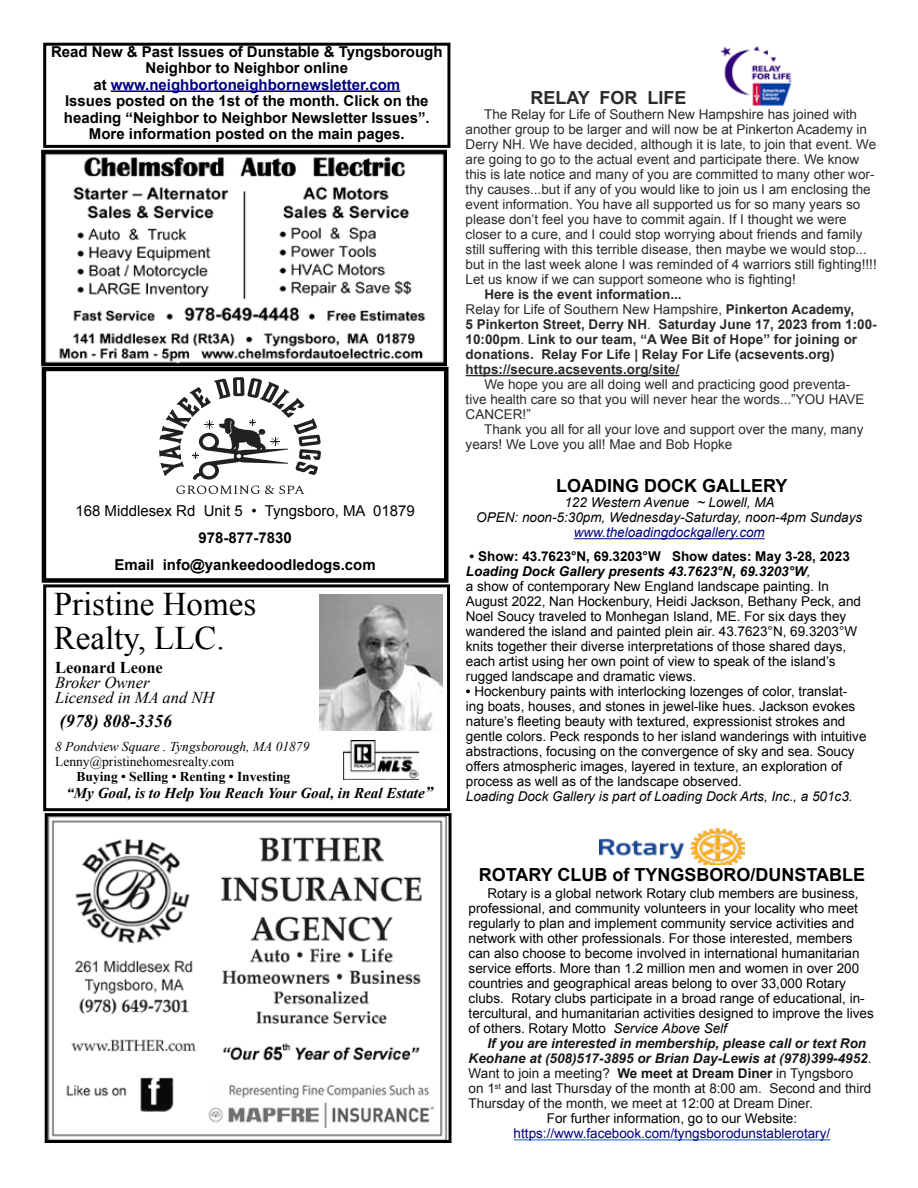
<style>
.page{position:relative;width:918px;height:1188px;background:#fff}
.page>*{position:absolute;margin:0;border:0;box-sizing:border-box;transform-origin:0 0}
.t1{font:33px/34.5px "Times New Roman";color:#000}
.t2{font:700 18px "Arial";color:#000}
.t3{font:italic 700 18px "Times New Roman";color:#000}
.t4{font:700 18px "Arial";color:#2a2a2a}
.t5{font:italic 16.5px/15px "Times New Roman";color:#000}
.t6{font:700 15px/16.5px "Arial";color:#000;text-align:center}
.t7{font:italic 700 15px "Times New Roman";color:#000}
.t8{font:13.5px/15px "Arial";color:#000}
.t9{font:13.5px "Arial";color:#2a2a2a}
.t10{font:700 13.5px "Arial";color:#2a2a2a}
.t11{font:13.5px "Arial";color:#161616}
.t12{font:italic 13.5px/15px "Arial";color:#000;text-align:center}
.t13{font:italic 700 13.5px "Arial";color:#161616}
.t14{font:13.5px "Arial";color:#00007f}
.t15{font:italic 13.5px "Times New Roman";color:#000}
.t16{font:700 13.5px "Times New Roman";color:#000}
.t17{font:13.5px "Times New Roman";color:#000}
.s1{color:#00007f}
.s2{font-weight:400}
.s3{font-weight:700;font-style:normal}
.s4{font-size:16.5px}
.s5{font-weight:700}
.s6{font-weight:700;font-style:italic}
.s7{font-style:italic}
.s8{font-weight:400;font-style:normal}
</style>
<div class="page">
<img style="left:42px;top:149px;width:405px;height:216px">
<img style="left:49px;top:817px;width:398px;height:322px">
<div style="left:45px;top:813px;width:407px;height:330px;border:3px solid #000"></div>
<div style="left:43px;top:584px;width:407px;height:227px;border:3px solid #000"></div>
<img style="left:343px;top:740px;width:75px;height:39px">
<img style="left:319px;top:594px;width:123px;height:137px">
<div style="left:42px;top:367px;width:406px;height:216px;border:4px solid #000"></div>
<svg style="left:176px;top:486px;width:128px;height:8px"></svg>
<svg style="left:159px;top:377px;width:162px;height:103px"></svg>
<hr style="left:574px;top:538px;width:191px;height:1px;background:#00007f">
<hr style="left:514px;top:1139px;width:316px;height:1px;background:#0563c1">
<img style="left:600px;top:829px;width:144px;height:36px">
<hr style="left:466px;top:375px;width:213px;height:1px;background:#2a2a2a">
<img style="left:720px;top:46px;width:72px;height:60px">
<hr style="left:111px;top:90px;width:289px;height:2px;background:#00007f">
<div style="left:43px;top:43px;width:407px;height:105px;border:3px solid #000"></div>
<p class="t6" style="left:51px;top:44px;width:393px">Read New &amp; Past Issues of Dunstable &amp; Tyngsborough Neighbor to Neighbor online<br>at <span class="s1">www.neighbortoneighbornewsletter.com<br></span>Issues posted on the 1st of the month. Click on the heading “Neighbor to Neighbor Newsletter Issues”.<br>More information posted on the main pages.</p>
<p class="t6" style="left:75px;top:498px;width:341px;line-height:27px"><span class="s2">168 Middlesex Rd Unit 5 • Tyngsboro, MA 01879<br></span>978-877-7830<br>Email info@yankeedoodledogs.com</p>
<p class="t1" style="left:54px;top:586px;width:204px">Pristine Homes<br>Realty, LLC.</p>
<p class="t5" style="left:55px;top:659px;width:161px"><span class="s3">Leonard Leone<br></span>Broker Owner<br>Licensed in MA and NH</p>
<p class="t3" style="left:60px;top:708px;width:114px">(978) 808-3356</p>
<p class="t15" style="left:55px;top:737px;width:256px">8 Pondview Square . Tyngsborough, MA 01879</p>
<p class="t17" style="left:55px;top:752px;width:181px">Lenny@pristinehomesrealty.com</p>
<p class="t16" style="left:77px;top:767px;width:215px">Buying • Selling • Renting • Investing</p>
<p class="t7" style="left:66px;top:782px;width:368px">“My Goal, is to Help You Reach Your Goal, in Real Estate<span class="s4">”</span></p>
<p class="t4" style="left:531px;top:86px;width:158px">RELAY FOR LIFE</p>
<p class="t9" style="left:484px;top:106px;width:374px">The Relay for Life of Southern New Hampshire has joined with</p>
<p class="t9" style="left:466px;top:121px;width:403px">another group to be larger and will now be at Pinkerton Academy in</p>
<p class="t9" style="left:466px;top:136px;width:412px">Derry NH. We have decided, although it is late, to join that event. We</p>
<p class="t9" style="left:466px;top:151px;width:395px">are going to go to the actual event and participate there. We know</p>
<p class="t9" style="left:466px;top:166px;width:410px">this is late notice and many of you are committed to many other wor-</p>
<p class="t9" style="left:466px;top:181px;width:407px">thy causes...but if any of you would like to join us I am enclosing the</p>
<p class="t9" style="left:466px;top:196px;width:396px">event information. You have all supported us for so many years so</p>
<p class="t9" style="left:466px;top:211px;width:383px">please don’t feel you have to commit again. If I thought we were</p>
<p class="t9" style="left:466px;top:226px;width:398px">closer to a cure, and I could stop worrying about friends and family</p>
<p class="t9" style="left:466px;top:241px;width:403px">still suffering with this terrible disease, then maybe we would stop...</p>
<p class="t9" style="left:466px;top:256px;width:413px">but in the last week alone I was reminded of 4 warriors still fighting!!!!</p>
<p class="t9" style="left:466px;top:271px;width:332px">Let us know if we can support someone who is fighting!</p>
<p class="t10" style="left:484px;top:285px;width:199px">Here is the event information...</p>
<p class="t9" style="left:466px;top:301px;width:390px">Relay for Life of Southern New Hampshire, <span class="s5">Pinkerton Academy,</span></p>
<p class="t10" style="left:466px;top:315px;width:413px">5 Pinkerton Street, Derry NH<span class="s2">.</span> Saturday June 17, 2023 from 1:00-</p>
<p class="t10" style="left:466px;top:330px;width:393px">10:00pm<span class="s2">.</span> Link to our team, “A Wee Bit of Hope” for joining or</p>
<p class="t10" style="left:466px;top:345px;width:371px">donations. Relay For Life | Relay For Life (acsevents.org)</p>
<p class="t10" style="left:466px;top:360px;width:215px">https://secure.acsevents.org/site/</p>
<p class="t9" style="left:484px;top:376px;width:367px">We hope you are all doing well and practicing good preventa-</p>
<p class="t9" style="left:466px;top:391px;width:400px">tive health care so that you will never hear the words...”YOU HAVE</p>
<p class="t9" style="left:466px;top:406px;width:67px">CANCER!”</p>
<p class="t9" style="left:484px;top:421px;width:381px">Thank you all for all your love and support over the many, many</p>
<p class="t9" style="left:466px;top:436px;width:268px">years! We Love you all! Mae and Bob Hopke</p>
<p class="t2" style="left:556px;top:474px;width:24px">Loading</p>
<p class="t2" style="left:644px;top:474px;width:28px">Dock</p>
<p class="t2" style="left:702px;top:474px;width:27px">Gallery</p>
<p class="t12" style="left:476px;top:495px;width:387px">122 Western Avenue ~ Lowell, MA<br>OPEN: noon-5:30pm, Wednesday-Saturday, noon-4pm Sundays <span class="s1">www.theloadingdockgallery.com</span></p>
<p class="t8" style="left:466px;top:549px;width:397px"><span class="s5">• Show: 43.7623°N, 69.3203°W Show dates: May 3-28, 2023<br></span><span class="s6">Loading Dock Gallery presents 43.7623°N, 69.3203°W</span><span class="s7">,<br></span>a show of contemporary New England landscape painting. In August 2022, Nan Hockenbury, Heidi Jackson, Bethany Peck, and Noel Soucy traveled to Monhegan Island, ME. For six days they wandered the island and painted plein air. 43.7623°N, 69.3203°W knits together their diverse interpretations of those shared days, each artist using her own point of view to speak of the island’s rugged landscape and dramatic views.</p>
<p class="t8" style="left:466px;top:684px;width:402px"><span class="s5">•</span> Hockenbury paints with interlocking lozenges of color, translat&shy;ing boats, houses, and stones in jewel-like hues. Jackson evokes nature’s fleeting beauty with textured, expressionist strokes and gentle colors. Peck responds to her island wanderings with intuitive abstractions, focusing on the convergence of sky and sea. Soucy offers atmospheric images, layered in texture, an exploration of process as well as of the landscape observed.<br><span class="s7">Loading Dock Gallery is part of Loading Dock Arts, Inc., a 501c3.</span></p>
<p class="t2" style="left:479px;top:863px;width:388px">ROTARY CLUB of TYNGSBORO/DUNSTABLE</p>
<p class="t8" style="left:487px;top:886px;width:373px">Rotary is a global network Rotary club members are business,</p>
<p class="t8" style="left:469px;top:901px;width:391px">professional, and community volunteers in your locality who meet</p>
<p class="t8" style="left:469px;top:916px;width:387px">regularly to plan and implement community service activities and</p>
<p class="t8" style="left:469px;top:931px;width:386px">network with other professionals. For those interested, members</p>
<p class="t8" style="left:469px;top:946px;width:392px">can also choose to become involved in international humanitarian</p>
<p class="t8" style="left:469px;top:961px;width:392px">service efforts. More than 1.2 million men and women in over 200</p>
<p class="t8" style="left:469px;top:976px;width:379px">countries and geographical areas belong to over 33,000 Rotary</p>
<p class="t8" style="left:469px;top:991px;width:398px">clubs. Rotary clubs participate in a broad range of educational, in-</p>
<p class="t8" style="left:469px;top:1006px;width:407px">tercultural, and humanitarian activities designed to improve the lives</p>
<p class="t8" style="left:469px;top:1021px;width:260px">of others. Rotary Motto <span class="s7">Service Above Self</span></p>
<p class="t13" style="left:487px;top:1035px;width:380px">If you are interested in membership, please call or text Ron</p>
<p class="t13" style="left:469px;top:1050px;width:404px">Keohane at (508)517-3895 or Brian Day-Lewis at (978)399-4952<span class="s8">.</span></p>
<p class="t11" style="left:469px;top:1065px;width:386px">Want to join a meeting? <span class="s5">We meet at Dream Diner</span> in Tyngsboro</p>
<p class="t11" style="left:469px;top:1080px;width:404px">on 1<sup>st</sup> and last Thursday of the month at 8:00 am. Second and third</p>
<p class="t11" style="left:469px;top:1095px;width:346px">Thursday of the month, we meet at 12:00 at Dream Diner.</p>
<p class="t8" style="left:547px;top:1111px;width:252px">For further information, go to our Website:</p>
<p class="t14" style="left:514px;top:1125px;width:318px">https://www.facebook.com/tyngsborodunstablerotary/</p>
</div>
